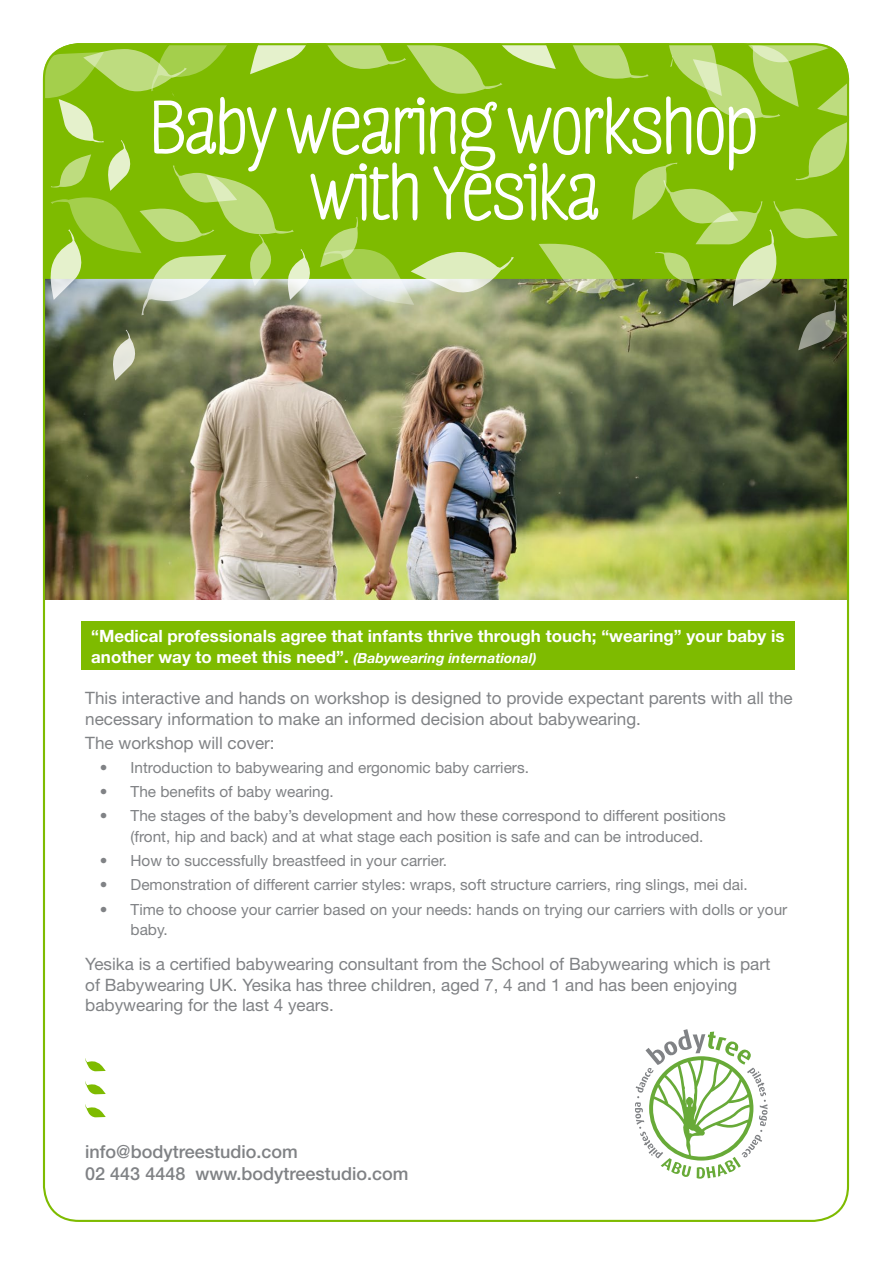
<style>
.page{position:relative;width:893px;height:1263px;background:#fff}
.page>*{position:absolute;margin:0;border:0;box-sizing:border-box;transform-origin:0 0}
.t1{font:700 75px/66px "Four Seasons Essential";color:#fff;text-align:center}
.t2{font:500 18px/22.5px "Helvetica Neue LT Std";color:#808285}
.t3{font:17.1px/20.5px "Helvetica Neue LT Std";color:#808285}
.t4{font:700 16.95px/21px "Helvetica Neue LT Std";color:#fff}
.t5{font:15.3px/20.5px "Helvetica Neue LT Std";color:#808285;text-align:center}
.s1{font-style:italic;font-size:13.95px}
</style>
<div class="page">
<img style="left:46px;top:381px;width:800px;height:219px">
<svg style="left:85px;top:1058px;width:21px;height:13px"></svg>
<svg style="left:85px;top:1081px;width:21px;height:13px"></svg>
<svg style="left:85px;top:1104px;width:21px;height:13px"></svg>
<div style="left:81px;top:621px;width:714px;height:49px;background:#7ebb00"></div>
<svg style="left:635px;top:1029px;width:132px;height:150px"></svg>
<svg style="left:42px;top:43px;width:808px;height:338px;background:#8ab135"></svg>
<h1 class="t1" style="left:151px;top:94px;width:609px">Baby wearing workshop with Yesika</h1>
<p class="t4" style="left:91px;top:625px;width:695px">“Medical professionals agree that infants thrive through touch; “wearing” your baby is another way to meet this need”. <span class="s1">(Babywearing international)</span></p>
<p class="t3" style="left:85px;top:688px;width:709px">This interactive and hands on workshop is designed to provide expectant parents with all the necessary information to make an informed decision about babywearing.</p>
<p class="t3" style="left:85px;top:732px;width:191px">The workshop will cover:</p>
<p class="t5" style="left:100px;top:757px;width:431px">• Introduction to babywearing and ergonomic baby carriers.</p>
<p class="t5" style="left:100px;top:781px;width:236px">• The benefits of baby wearing.</p>
<p class="t5" style="left:100px;top:805px;width:627px">• The stages of the baby’s development and how these correspond to different positions (front, hip and back) and at what stage each position is safe and can be introduced.</p>
<p class="t5" style="left:100px;top:850px;width:349px">• How to successfully breastfeed in your carrier.</p>
<p class="t5" style="left:100px;top:874px;width:649px">• Demonstration of different carrier styles: wraps, soft structure carriers, ring slings, mei dai.</p>
<p class="t5" style="left:131px;top:899px;width:658px;text-align:left;text-indent:-31px">• Time to choose your carrier based on your needs: hands on trying our carriers with dolls or your baby.</p>
<p class="t3" style="left:85px;top:953px;width:687px">Yesika is a certified babywearing consultant from the School of Babywearing which is part of Babywearing UK. Yesika has three children, aged 7, 4 and 1 and has been enjoying babywearing for the last 4 years.</p>
<p class="t2" style="left:85px;top:1140px;width:325px">info@bodytreestudio.com<br>02 443 4448 www.bodytreestudio.com</p>
</div>
